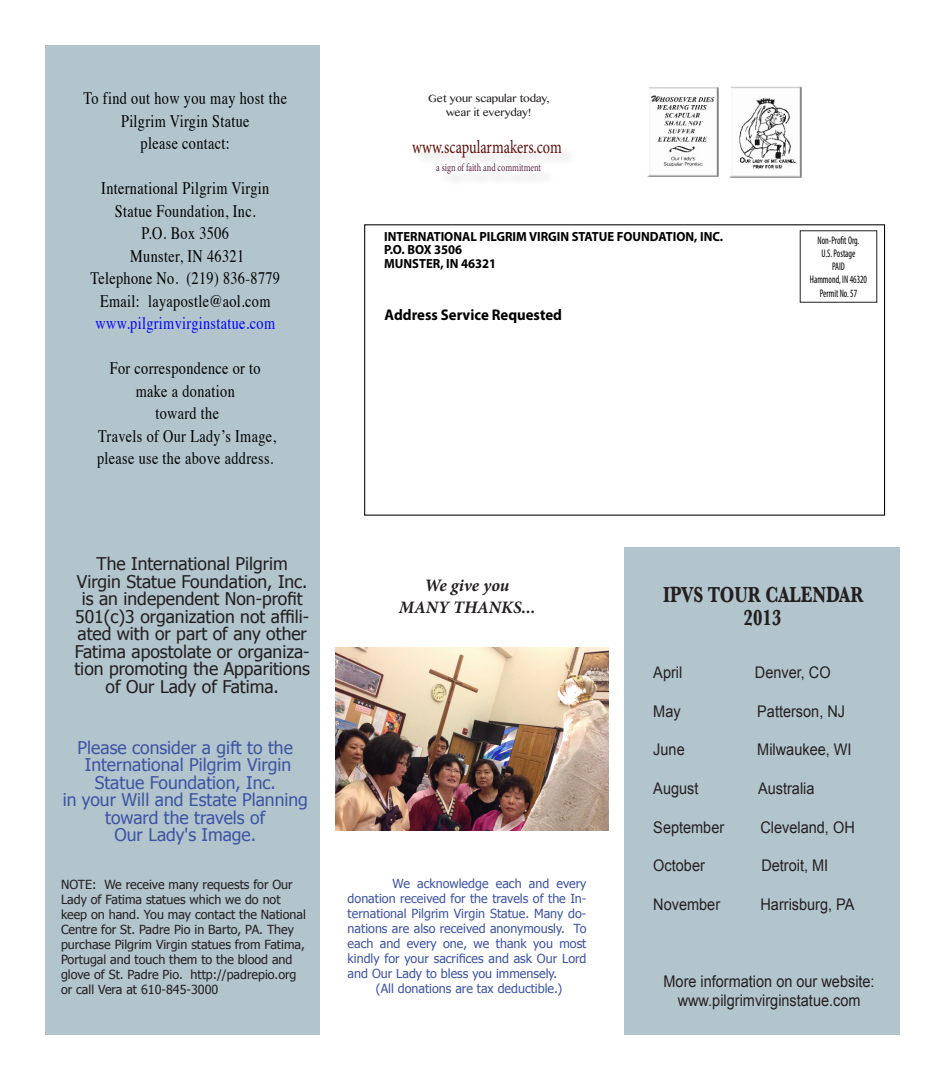
<style>
.page{position:relative;width:945px;height:1080px;background:#fff}
.page>*{position:absolute;margin:0;border:0;box-sizing:border-box;transform-origin:0 0}
.t1{font:700 22.75px/22.8px "Baskerville";color:#231f20;text-align:center;scale:.77 1}
.t2{font:18.75px "Minion Pro";color:#5d0e0a;scale:.77 1}
.t3{font:17.5px/22.5px "Times";letter-spacing:.025em;color:#000;text-align:center;scale:.81 1}
.t4{font:17.5px/17.5px "Tahoma";color:#231f20;text-align:center}
.t5{font:17.5px/17.5px "Tahoma";color:#3e54a4;text-align:center}
.t6{font:17.5px "Times";letter-spacing:.025em;color:#00f;scale:.81 1}
.t7{font:italic 700 17.5px/22.2px "Minion Pro";color:#231f20;text-align:center}
.t8{font:16.12px/19.2px "Arial";color:#231f20;text-align:center;scale:.9 1}
.t9{font:700 15.5px "Myriad Pro";color:#000;scale:.95 1}
.t10{font:700 13.25px/13.2px "Myriad Pro";color:#000;scale:.95 1}
.t11{font:12.5px/15px "Tahoma";color:#231f20}
.t12{font:12.5px "Tahoma";color:#3e54a4}
.t13{font:11.25px/13.5px "Telugu MN";color:#231f20;text-align:center}
.t14{font:condensed 11px/13.2px "Myriad Pro";color:#000;text-align:center;scale:.82 1}
.t15{font:10.88px "Minion Pro";color:#5c223e;scale:.77 1}
</style>
<div class="page">
<div style="left:45px;top:45px;width:275px;height:990px;background:#b2c5cc"></div>
<div style="left:625px;top:547px;width:275px;height:488px;background:#b2c5cc"></div>
<div style="left:364px;top:224px;width:521px;height:292px;border:1px solid #000"></div>
<img style="left:647px;top:86px;width:155px;height:92px">
<img style="left:335px;top:647px;width:274px;height:184px">
<p class="t3" style="left:84px;top:85px;width:253px">To find out how you may host the<br>Pilgrim Virgin Statue<br>please contact:</p>
<p class="t3" style="left:90px;top:175px;width:236px">International Pilgrim Virgin<br>Statue Foundation, Inc.<br>P.O. Box 3506<br>Munster, IN 46321<br>Telephone No. (219) 836-8779<br>Email: layapostle@aol.com</p>
<p class="t6" style="left:95px;top:307px;width:223px">www.pilgrimvirginstatue.com</p>
<p class="t3" style="left:97px;top:355px;width:223px">For correspondence or to make a donation<br>toward the<br>Travels of Our Lady’s Image, please use the above address.</p>
<p class="t4" style="left:74px;top:554px;width:237px">The International Pilgrim<br>Virgin Statue Foundation, Inc. is an independent Non-profit<br>501(c)3 organization not affili&shy;ated with or part of any other<br>Fatima apostolate or organiza&shy;tion promoting the Apparitions of Our Lady of Fatima.</p>
<p class="t5" style="left:63px;top:738px;width:247px">Please consider a gift to the<br>International Pilgrim Virgin<br>Statue Foundation, Inc.<br>in your Will and Estate Planning toward the travels of<br>Our Lady's Image.</p>
<p class="t11" style="left:61px;top:876px;width:246px">NOTE: We receive many requests for Our Lady of Fatima statues which we do not keep on hand. You may contact the National Centre for St. Padre Pio in Barto, PA. They purchase Pilgrim Virgin statues from Fatima, Portugal and touch them to the blood and glove of St. Padre Pio. http://padrepio.org or call Vera at 610-845-3000</p>
<p class="t13" style="left:428px;top:92px;width:123px">Get your scapular today, wear it everyday!</p>
<p class="t2" style="left:412px;top:134px;width:196px">www.scapularmakers.com</p>
<p class="t15" style="left:436px;top:161px;width:138px">a sign of faith and commitment</p>
<p class="t10" style="left:384px;top:230px;width:358px">INTERNATIONAL PILGRIM VIRGIN STATUE FOUNDATION, INC.<br>P.O. BOX 3506<br>MUNSTER, IN 46321</p>
<p class="t14" style="left:810px;top:233px;width:71px">Non-Profit Org.<br>U.S. Postage<br>PAID<br>Hammond, IN 46320<br>Permit No. 57</p>
<p class="t9" style="left:385px;top:305px;width:188px">Address Service Requested</p>
<p class="t7" style="left:399px;top:574px;width:138px">We give you<br>MANY THANKS...</p>
<p class="t12" style="left:393px;top:876px;width:195px">We acknowledge each and every</p>
<p class="t12" style="left:348px;top:891px;width:240px">donation received for the travels of the In-</p>
<p class="t12" style="left:348px;top:906px;width:240px">ternational Pilgrim Virgin Statue. Many do-</p>
<p class="t12" style="left:348px;top:921px;width:240px">nations are also received anonymously. To</p>
<p class="t12" style="left:348px;top:936px;width:240px">each and every one, we thank you most</p>
<p class="t12" style="left:348px;top:951px;width:240px">kindly for your sacrifices and ask Our Lord</p>
<p class="t12" style="left:348px;top:966px;width:211px">and Our Lady to bless you immensely.</p>
<p class="t12" style="left:376px;top:981px;width:188px">(All donations are tax deductible.)</p>
<h1 class="t1" style="left:663px;top:583px;width:262px">IPVS TOUR CALENDAR<br>2013</h1>
<p class="t8" style="left:653px;top:663px;width:34px">April</p>
<p class="t8" style="left:755px;top:663px;width:86px">Denver, CO</p>
<p class="t8" style="left:653px;top:702px;width:32px">May</p>
<p class="t8" style="left:757px;top:702px;width:99px">Patterson, NJ</p>
<p class="t8" style="left:653px;top:740px;width:36px">June</p>
<p class="t8" style="left:757px;top:740px;width:106px">Milwaukee, WI</p>
<p class="t8" style="left:653px;top:779px;width:52px">August</p>
<p class="t8" style="left:758px;top:779px;width:64px">Australia</p>
<p class="t8" style="left:653px;top:817px;width:80px">September</p>
<p class="t8" style="left:761px;top:817px;width:106px">Cleveland, OH</p>
<p class="t8" style="left:653px;top:856px;width:59px">October</p>
<p class="t8" style="left:761px;top:856px;width:76px">Detroit, MI</p>
<p class="t8" style="left:653px;top:895px;width:76px">November</p>
<p class="t8" style="left:761px;top:895px;width:106px">Harrisburg, PA</p>
<p class="t8" style="left:664px;top:972px;width:236px">More information on our website: www.pilgrimvirginstatue.com</p>
</div>
